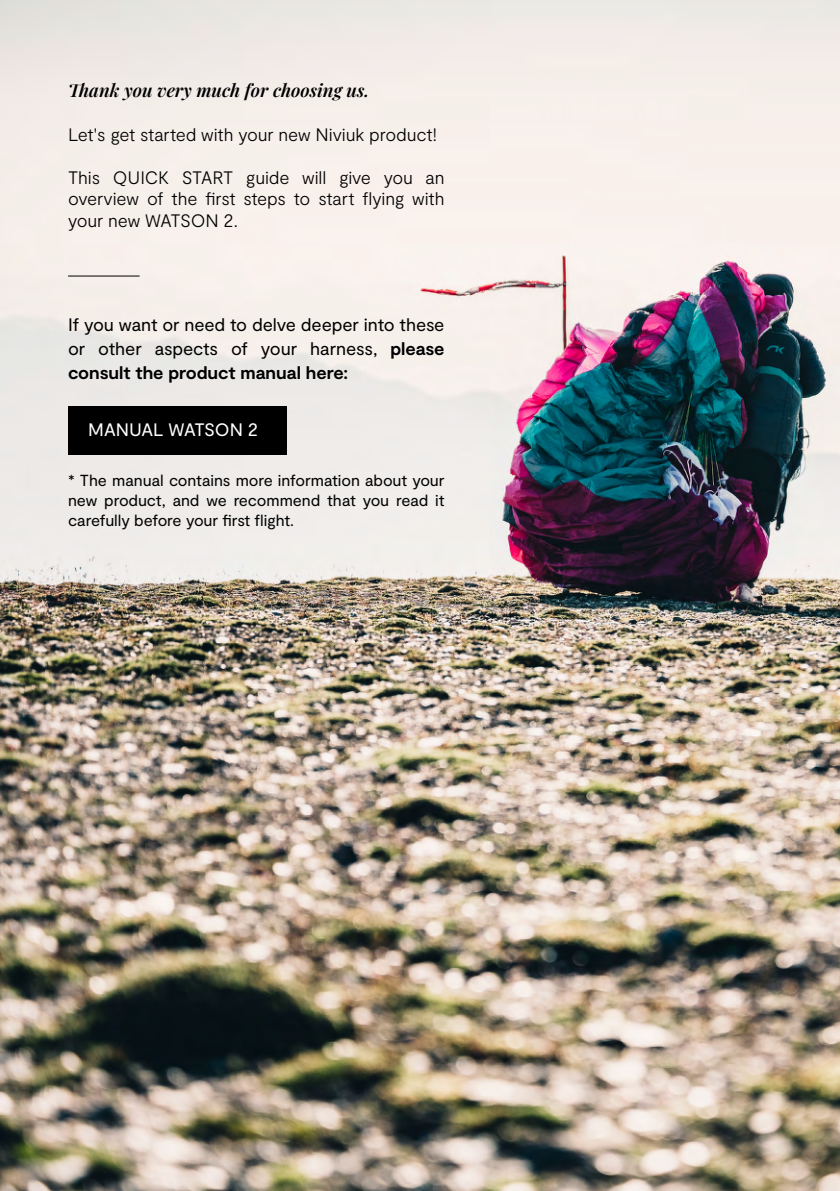
<style>
.page{position:relative;width:840px;height:1191px;background:#fff}
.page>*{position:absolute;margin:0;border:0;box-sizing:border-box;transform-origin:0 0}
.t1{font:300 18px/21.6px "Moderat";letter-spacing:-.01em;color:#000;text-align:justify}
.t2{font:18px/24px "Moderat";letter-spacing:-.01em;color:#000;text-align:justify}
.t3{font:italic 600 18px "Playfair Display";color:#000}
.t4{font:18px "Moderat";letter-spacing:-.01em;color:#fff}
.t5{font:16px/20px "Moderat";letter-spacing:-.01em;color:#000;text-align:justify}
.s1{font-weight:700}
</style>
<div class="page">
<img style="left:0;top:0;width:838px;height:1191px">
<hr style="left:68px;top:275px;width:71px;height:1px;background:#000">
<div style="left:68px;top:407px;width:218px;height:48px;background:#000"></div>
<p class="t3" style="left:68px;top:76px;width:302px">Thank you very much for choosing us.</p>
<p class="t1" style="left:68px;top:124px;width:370px">Let's get started with your new Niviuk product!</p>
<p class="t1" style="left:68px;top:167px;width:378px">This QUICK START guide will give you an overview of the first steps to start flying with your new WATSON 2.</p>
<p class="t2" style="left:68px;top:313px;width:378px">If you want or need to delve deeper into these or other aspects of your harness, <span class="s1">please consult the product manual here:</span></p>
<p class="t4" style="left:88px;top:419px;width:171px">MANUAL WATSON 2</p>
<p class="t5" style="left:68px;top:471px;width:378px">* The manual contains more information about your new product, and we recommend that you read it carefully before your first flight.</p>
</div>
